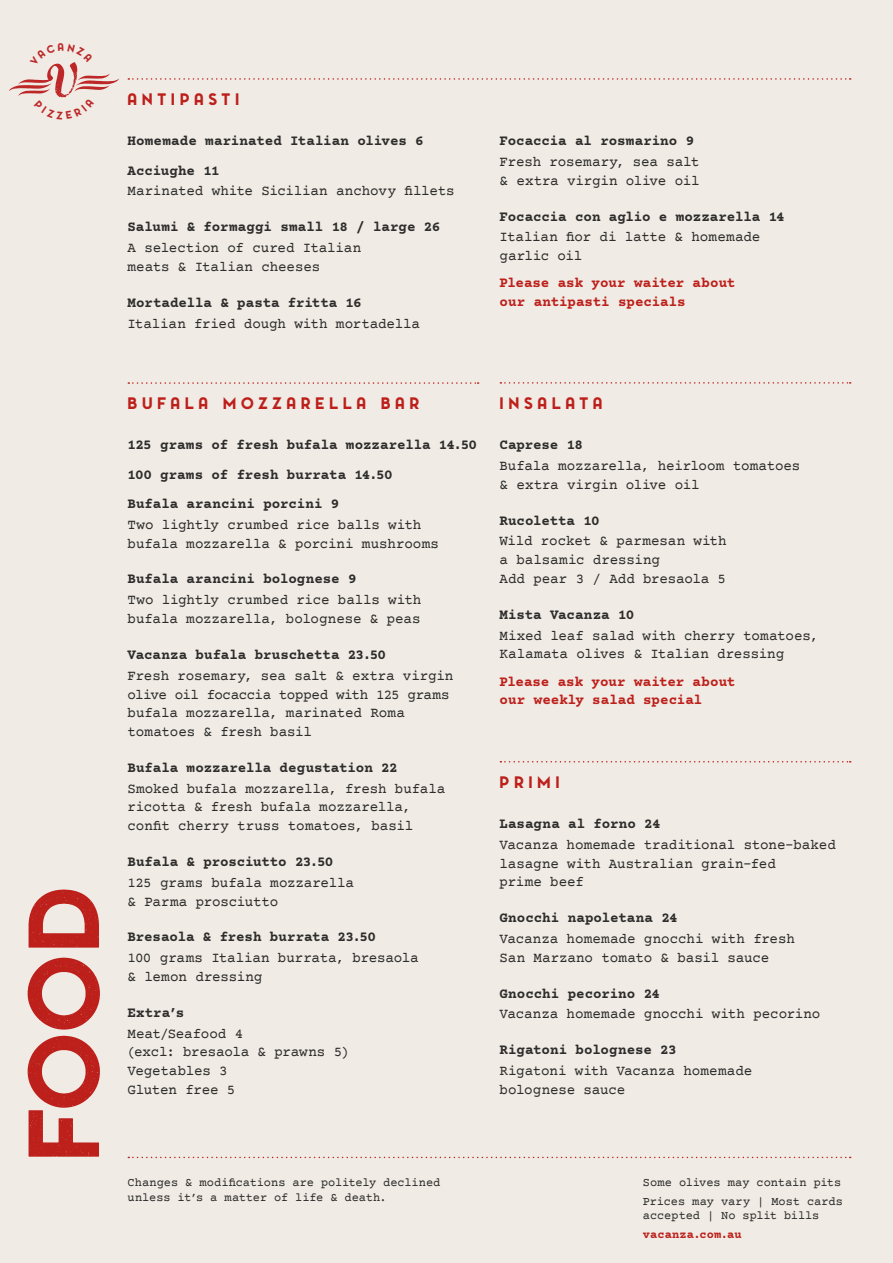
<style>
.page{position:relative;width:893px;height:1263px;background:#f0ece5}
.page>*{position:absolute;margin:0;border:0;box-sizing:border-box;transform-origin:0 0}
.t1{font:15.6px "Pontiac Inline Shadow";letter-spacing:.3em;color:#bd1f1b}
.t2{font:14.25px/18.8px "Courier Prime";letter-spacing:-.01em;color:#2e2d2c}
.t3{font:700 14.25px/29.4px "Courier Prime";letter-spacing:-.005em;color:#2e2d2c}
.t4{font:700 14.25px/18.8px "Courier Prime";letter-spacing:-.005em;color:#bd1f1b}
.t5{font:12px/18.6px "Courier Prime";letter-spacing:-.005em;color:#2e2d2c}
.t6{font:700 12px "Courier Prime";letter-spacing:.005em;color:#bd1f1b}
</style>
<div class="page">
<svg style="left:128px;top:1157px;width:723px;height:1px"></svg>
<svg style="left:28px;top:958px;width:72px;height:71px"></svg>
<svg style="left:29px;top:889px;width:70px;height:59px"></svg>
<svg style="left:28px;top:1036px;width:72px;height:121px"></svg>
<svg style="left:128px;top:78px;width:723px;height:2px"></svg>
<svg style="left:128px;top:382px;width:351px;height:2px"></svg>
<svg style="left:500px;top:761px;width:351px;height:1px"></svg>
<svg style="left:500px;top:382px;width:351px;height:2px"></svg>
<svg style="left:9px;top:62px;width:110px;height:36px"></svg>
<p class="t1" style="left:128px;top:90px;width:113px">ANTIPASTI</p>
<p class="t3" style="left:128px;top:126px;width:298px">Homemade marinated Italian olives 6<br>Acciughe 11</p>
<p class="t2" style="left:128px;top:183px;width:328px">Marinated white Sicilian anchovy fillets</p>
<p class="t3" style="left:128px;top:212px;width:314px">Salumi &amp; formaggi small 18 / large 26</p>
<p class="t2" style="left:128px;top:239px;width:235px">A selection of cured Italian meats &amp; Italian cheeses</p>
<p class="t3" style="left:128px;top:287px;width:236px">Mortadella &amp; pasta fritta 16</p>
<p class="t2" style="left:128px;top:315px;width:294px">Italian fried dough with mortadella</p>
<p class="t3" style="left:500px;top:126px;width:196px">Focaccia al rosmarino 9</p>
<p class="t2" style="left:500px;top:153px;width:201px">Fresh rosemary, sea salt &amp; extra virgin olive oil</p>
<p class="t3" style="left:500px;top:201px;width:287px">Focaccia con aglio e mozzarella 14</p>
<p class="t2" style="left:500px;top:229px;width:262px">Italian fior di latte &amp; homemade garlic oil</p>
<p class="t4" style="left:500px;top:274px;width:237px">Please ask your waiter about our antipasti specials</p>
<p class="t1" style="left:128px;top:394px;width:293px">BUFALA MOZZARELLA BAR</p>
<p class="t3" style="left:128px;top:430px;width:351px">125 grams of fresh bufala mozzarella 14.50<br>100 grams of fresh burrata 14.50<br>Bufala arancini porcini 9</p>
<p class="t2" style="left:128px;top:516px;width:313px">Two lightly crumbed rice balls with bufala mozzarella &amp; porcini mushrooms</p>
<p class="t3" style="left:128px;top:564px;width:231px">Bufala arancini bolognese 9</p>
<p class="t2" style="left:128px;top:592px;width:295px">Two lightly crumbed rice balls with bufala mozzarella, bolognese &amp; peas</p>
<p class="t3" style="left:128px;top:640px;width:260px">Vacanza bufala bruschetta 23.50</p>
<p class="t2" style="left:128px;top:667px;width:327px">Fresh rosemary, sea salt &amp; extra virgin olive oil focaccia topped with 125 grams bufala mozzarella, marinated Roma tomatoes &amp; fresh basil</p>
<p class="t3" style="left:128px;top:753px;width:272px">Bufala mozzarella degustation 22</p>
<p class="t2" style="left:128px;top:780px;width:319px">Smoked bufala mozzarella, fresh bufala ricotta &amp; fresh bufala mozzarella, confit cherry truss tomatoes, basil</p>
<p class="t3" style="left:128px;top:847px;width:207px">Bufala &amp; prosciutto 23.50</p>
<p class="t2" style="left:128px;top:874px;width:228px">125 grams bufala mozzarella &amp; Parma prosciutto</p>
<p class="t3" style="left:128px;top:922px;width:250px">Bresaola &amp; fresh burrata 23.50</p>
<p class="t2" style="left:128px;top:949px;width:293px">100 grams Italian burrata, bresaola &amp; lemon dressing</p>
<p class="t3" style="left:128px;top:997px;width:58px">Extra’s</p>
<p class="t2" style="left:128px;top:1025px;width:223px">Meat/Seafood 4<br>(excl: bresaola &amp; prawns 5)<br>Vegetables 3<br>Gluten free 5</p>
<p class="t1" style="left:500px;top:394px;width:104px">INSALATA</p>
<p class="t3" style="left:500px;top:430px;width:85px">Caprese 18</p>
<p class="t2" style="left:500px;top:457px;width:302px">Bufala mozzarella, heirloom tomatoes &amp; extra virgin olive oil</p>
<p class="t3" style="left:500px;top:505px;width:101px">Rucoletta 10</p>
<p class="t2" style="left:500px;top:533px;width:229px">Wild rocket &amp; parmesan with a balsamic dressing<br>Add pear 3 / Add bresaola 5</p>
<p class="t3" style="left:500px;top:599px;width:136px">Mista Vacanza 10</p>
<p class="t2" style="left:500px;top:627px;width:320px">Mixed leaf salad with cherry tomatoes,<br>Kalamata olives &amp; Italian dressing</p>
<p class="t4" style="left:500px;top:672px;width:237px">Please ask your waiter about our weekly salad special</p>
<p class="t1" style="left:500px;top:772px;width:62px">PRIMI</p>
<p class="t3" style="left:500px;top:809px;width:163px">Lasagna al forno 24</p>
<p class="t2" style="left:500px;top:836px;width:338px">Vacanza homemade traditional stone-baked lasagne with Australian grain-fed<br>prime beef</p>
<p class="t3" style="left:500px;top:903px;width:180px">Gnocchi napoletana 24</p>
<p class="t2" style="left:500px;top:930px;width:297px">Vacanza homemade gnocchi with fresh<br>San Marzano tomato &amp; basil sauce</p>
<p class="t3" style="left:500px;top:978px;width:162px">Gnocchi pecorino 24</p>
<p class="t2" style="left:500px;top:1006px;width:322px">Vacanza homemade gnocchi with pecorino</p>
<p class="t3" style="left:500px;top:1035px;width:178px">Rigatoni bolognese 23</p>
<p class="t2" style="left:500px;top:1062px;width:254px">Rigatoni with Vacanza homemade bolognese sauce</p>
<p class="t5" style="left:128px;top:1176px;width:314px;line-height:14.4px">Changes &amp; modifications are politely declined unless it’s a matter of life &amp; death.</p>
<p class="t5" style="left:643px;top:1174px;width:201px">Some olives may contain pits<br>Prices may vary | Most cards</p>
<p class="t5" style="left:643px;top:1207px;width:178px">accepted | No split bills</p>
<p class="t6" style="left:643px;top:1227px;width:100px">vacanza.com.au</p>
</div>
